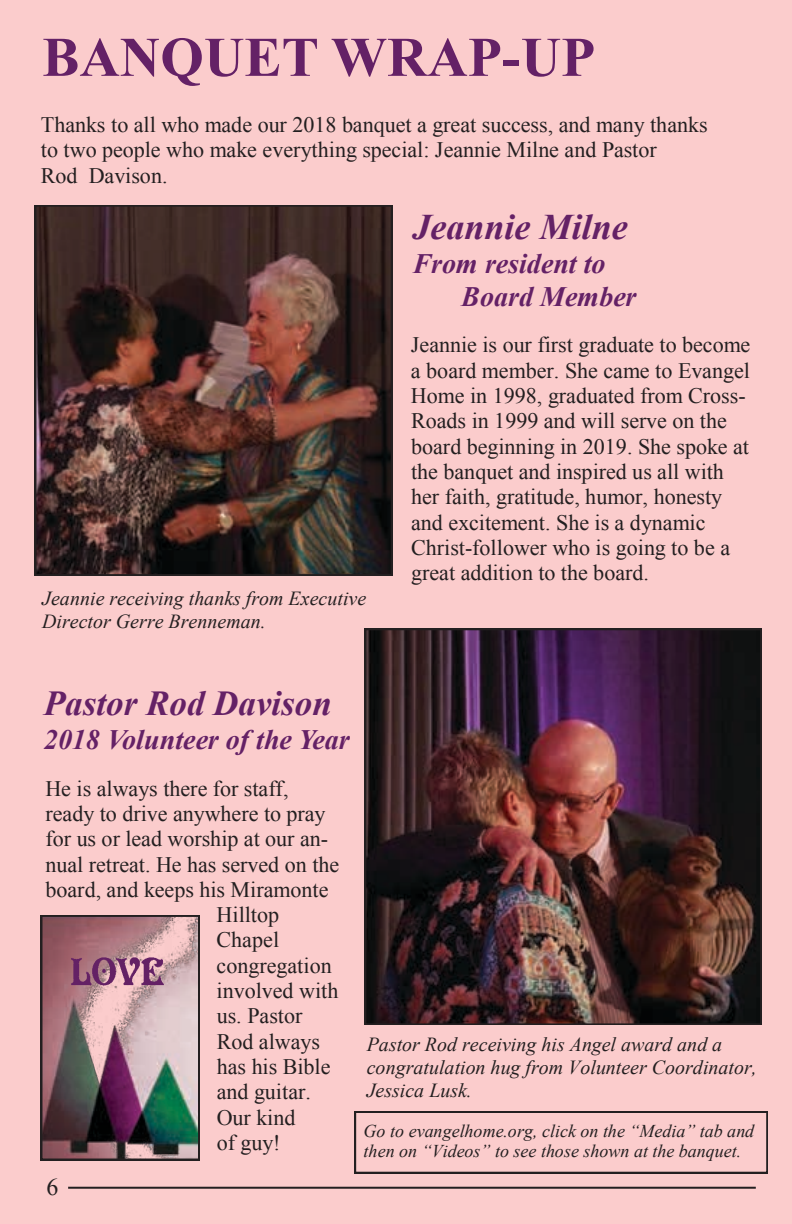
<style>
.page{position:relative;width:792px;height:1224px;background:#fbcccc}
.page>*{position:absolute;margin:0;border:0;box-sizing:border-box;transform-origin:0 0}
.t1{font:700 56px "Times New Roman";color:#642166}
.t2{font:italic 700 36px "Times New Roman";color:#642166}
.t3{font:italic 700 35px "Times New Roman";color:#642166}
.t4{font:italic 700 28px/32.4px "Times New Roman";color:#642166}
.t5{font:24px "Times New Roman";color:#231f20}
.t6{font:22px/25.4px "Times New Roman";color:#231f20}
.t7{font:italic 20px/23px "Times New Roman";color:#231f20}
.t8{font:italic 18px/20.6px "Times New Roman";color:#231f20}
</style>
<div class="page">
<hr style="left:67px;top:1187px;width:689px;height:2px;background:#231f20">
<div style="left:37px;top:1174px;width:31px;height:28px;background:#fbcccc;border-radius:50%"></div>
<img style="left:35px;top:205px;width:357px;height:371px">
<img style="left:365px;top:629px;width:397px;height:396px">
<img style="left:41px;top:915px;width:159px;height:245px">
<img style="left:70px;top:951px;width:118px;height:42px">
<svg style="left:355px;top:1111px;width:413px;height:62px"></svg>
<h1 class="t1" style="left:42px;top:18px;width:555px">BANQUET WRAP-UP</h1>
<p class="t6" style="left:41px;top:112px;width:668px">Thanks to all who made our 2018 banquet a great success, and many thanks to two people who make everything special: Jeannie Milne and Pastor<br>Rod Davison.</p>
<h2 class="t2" style="left:413px;top:202px;width:217px">Jeannie Milne</h2>
<p class="t4" style="left:461px;top:247px;width:177px;text-indent:-49px">From resident to<br>Board Member</p>
<p class="t6" style="left:411px;top:332px;width:341px">Jeannie is our first graduate to become a board member. She came to Evangel Home in 1998, graduated from Cross-Roads in 1999 and will serve on the board beginning in 2019. She spoke at the banquet and inspired us all with her faith, gratitude, humor, honesty and excitement. She is a dynamic Christ-follower who is going to be a great addition to the board.</p>
<p class="t7" style="left:42px;top:587px;width:326px">Jeannie receiving thanks from Executive<br>Director Gerre Brenneman.</p>
<h3 class="t3" style="left:44px;top:679px;width:290px">Pastor Rod Davison</h3>
<p class="t4" style="left:44px;top:722px;width:307px">2018 Volunteer of the Year</p>
<p class="t6" style="left:45px;top:775px;width:245px">He is always there for staff,</p>
<p class="t6" style="left:45px;top:801px;width:282px">ready to drive anywhere to pray</p>
<p class="t6" style="left:45px;top:826px;width:284px">for us or lead worship at our an-</p>
<p class="t6" style="left:45px;top:851px;width:296px">nual retreat. He has served on the</p>
<p class="t6" style="left:45px;top:876px;width:285px">board, and keeps his Miramonte</p>
<p class="t6" style="left:217px;top:902px;width:64px">Hilltop</p>
<p class="t6" style="left:217px;top:927px;width:64px">Chapel</p>
<p class="t6" style="left:217px;top:952px;width:117px">congregation</p>
<p class="t6" style="left:217px;top:978px;width:123px">involved with</p>
<p class="t6" style="left:217px;top:1003px;width:87px">us. Pastor</p>
<p class="t6" style="left:217px;top:1028px;width:105px">Rod always</p>
<p class="t6" style="left:217px;top:1054px;width:115px">has his Bible</p>
<p class="t6" style="left:217px;top:1079px;width:96px">and guitar.</p>
<p class="t6" style="left:217px;top:1104px;width:80px">Our kind</p>
<p class="t6" style="left:217px;top:1129px;width:65px">of guy!</p>
<p class="t5" style="left:47px;top:1171px;width:13px">6</p>
<p class="t7" style="left:367px;top:1032px;width:392px">Pastor Rod receiving his Angel award and a congratulation hug from Volunteer Coordinator,<br>Jessica Lusk.</p>
<p class="t8" style="left:364px;top:1120px;width:392px">Go to evangelhome.org, click on the “Media” tab and then on “Videos” to see those shown at the banquet.</p>
</div>
